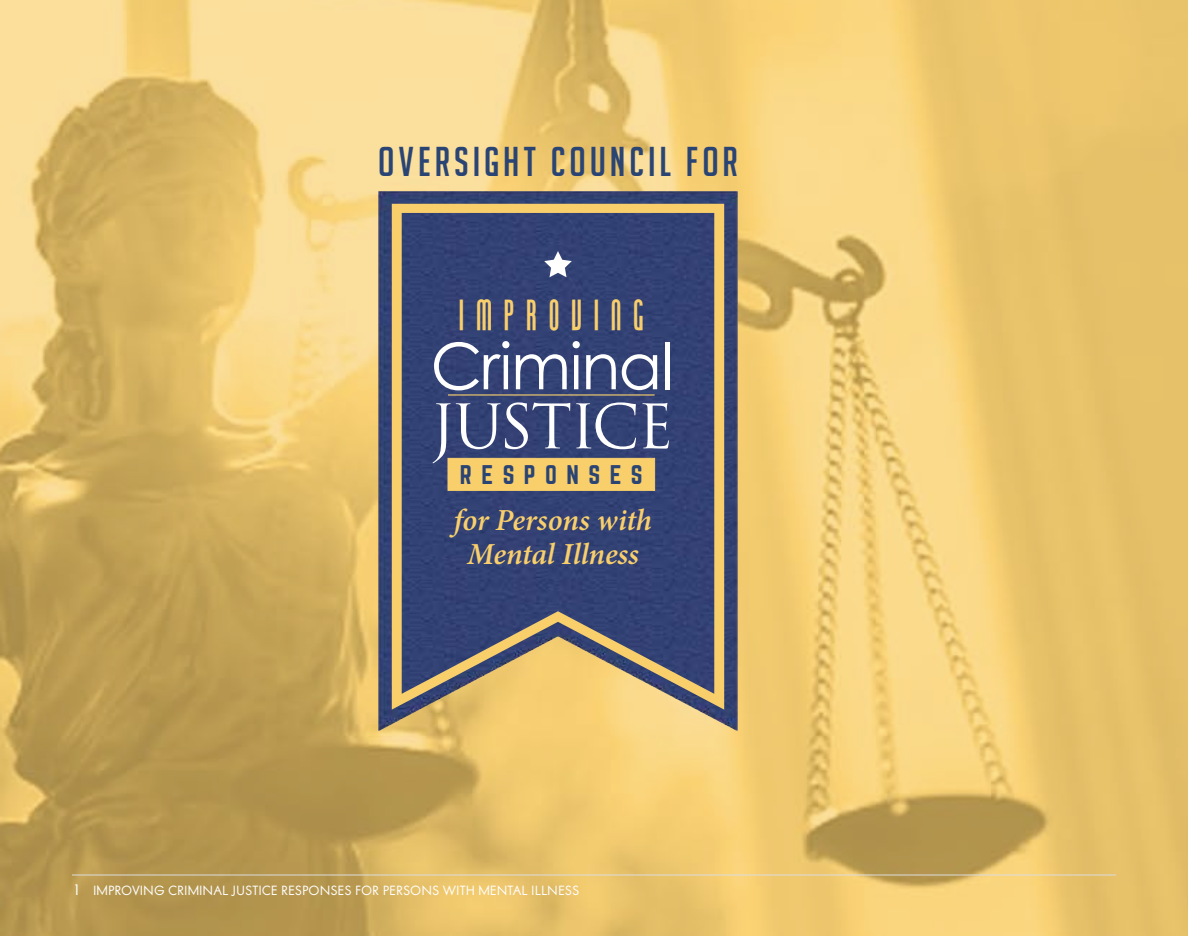
<style>
.page{position:relative;width:1188px;height:936px;background:#fff}
.page>*{position:absolute;margin:0;border:0;box-sizing:border-box;transform-origin:0 0}
.t1{font:64.2px "Century Gothic";letter-spacing:-.02em;color:#fff}
.t2{font:59.6px "Trajan Pro";letter-spacing:-.04em;color:#fff}
.t3{font:40.6px "Big Noodle Titling";letter-spacing:.1em;color:#2a4474}
.t4{font:37.2px "Chingolo Pro";letter-spacing:.195em;color:#f9cf6c}
.t5{font:italic 600 30.6px/33.6px "Minion Pro";letter-spacing:-.005em;color:#f9cf6c;text-align:center}
.t6{font:23.6px "Norwester";letter-spacing:.4em;color:#2a4474}
.t7{font:14px "Am Sans";color:#fff}
.s1{font-size:16px}
</style>
<div class="page">
<img style="left:0;top:0;width:1188px;height:936px">
<img style="left:378px;top:191px;width:360px;height:540px">
<svg style="left:392px;top:204px;width:332px;height:506px;background:#525873"></svg>
<div style="left:448px;top:458px;width:207px;height:33px;background:#f9cf6c;border:1px solid #f9cf6c"></div>
<svg style="left:544px;top:251px;width:28px;height:26px"></svg>
<hr style="left:448px;top:394px;width:207px;height:2px;background:#f9cf6c">
<hr style="left:72px;top:874px;width:1044px;height:2px;background:#dcddde">
<h3 class="t3" style="left:378px;top:140px;width:361px">OVERSIGHT COUNCIL FOR</h3>
<h3 class="t4" style="left:457px;top:293px;width:191px">IMPROVING</h3>
<h1 class="t1" style="left:431px;top:321px;width:244px">Criminal</h1>
<h2 class="t2" style="left:431px;top:389px;width:244px">JUSTICE</h2>
<h3 class="t6" style="left:460px;top:463px;width:184px">RESPONSES</h3>
<h3 class="t5" style="left:454px;top:503px;width:200px">for Persons with<br>Mental Illness</h3>
<p class="t7" style="left:72px;top:882px;width:509px"><span class="s1">1</span> IMPROVING CRIMINAL JUSTICE RESPONSES FOR PERSONS WITH MENTAL ILLNESS</p>
</div>
